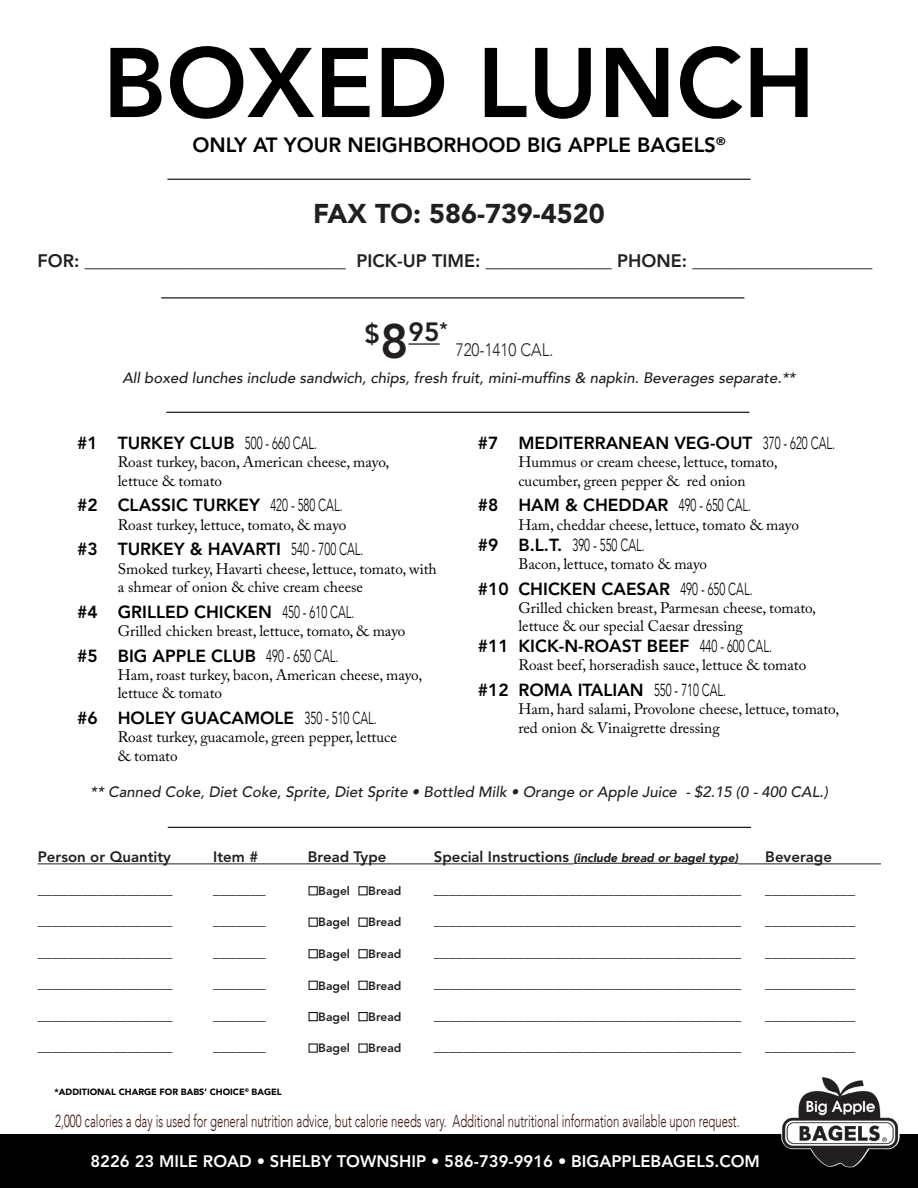
<style>
.page{position:relative;width:918px;height:1188px;background:#fff}
.page>*{position:absolute;margin:0;border:0;box-sizing:border-box;transform-origin:0 0}
.t1{font:800 97.65px "Avenir LT Std";color:#000}
.t2{font:900 27px "Avenir LT Std";color:#231f20}
.t3{font:800 26.25px "Avenir LT Std";color:#231f20}
.t4{font:800 20.55px "Avenir LT Std";color:#000}
.t5{font:800 18px "Avenir LT Std";color:#231f20}
.t6{font:300 18px "Avenir LT";color:#231f20;scale:.85 1}
.t7{font:800 17.4px "Avenir LT Std";color:#000}
.t8{font:300 17.4px "Avenir LT";color:#3c1409;scale:.65 1}
.t9{font:300 17.4px "Avenir LT";color:#000;scale:.65 1}
.t10{font:800 16.65px "Avenir LT Std";color:#fff}
.t11{font:15.15px/18.3px "Adobe Caslon Pro";color:#000}
.t12{font:800 15px "Avenir LT Std";color:#231f20}
.t13{font:italic 500 15px "Avenir LT";color:#231f20}
.t14{font:800 12px "Avenir LT Std";color:#231f20}
.t15{font:italic 900 12px "Avenir LT";color:#231f20}
.t16{font:900 9px "Avenir LT Std";color:#000}
.s1{font-size:48px}
.s2{font-family:"Avenir LT";font-weight:300}
.s3{font-family:"Avenir LT Std";font-weight:800}
.s4{font-family:"Avenir LT Std";font-weight:800;font-style:normal;font-size:15px}
</style>
<div class="page">
<div style="left:0;top:1134px;width:918px;height:54px;background:#000"></div>
<img style="left:781px;top:1077px;width:45px;height:83px">
<hr style="left:167px;top:179px;width:584px;height:1px;background:#000">
<hr style="left:161px;top:297px;width:583px;height:1px;background:#000">
<hr style="left:409px;top:343px;width:31px;height:2px;background:#231f20">
<hr style="left:166px;top:412px;width:584px;height:1px;background:#000">
<hr style="left:168px;top:827px;width:583px;height:1px;background:#000">
<hr style="left:38px;top:864px;width:536px;height:1px;background:#231f20">
<hr style="left:574px;top:863px;width:164px;height:1px;background:#231f20">
<hr style="left:738px;top:864px;width:143px;height:1px;background:#231f20">
<div style="left:359px;top:981px;width:8px;height:9px;border:1px solid #000"></div>
<div style="left:309px;top:981px;width:8px;height:9px;border:1px solid #000"></div>
<div style="left:359px;top:1012px;width:8px;height:9px;border:1px solid #000"></div>
<div style="left:309px;top:1012px;width:8px;height:9px;border:1px solid #000"></div>
<h1 class="t1" style="left:103px;top:25px;width:714px">BOXED LUNCH</h1>
<h3 class="t4" style="left:192px;top:132px;width:535px">ONLY AT YOUR NEIGHBORHOOD BIG APPLE BAGELS<sup>®</sup></h3>
<h2 class="t2" style="left:313px;top:198px;width:293px">FAX TO: 586-739-4520</h2>
<p class="t5" style="left:38px;top:250px;width:836px">FOR: _____________________________ PICK-UP TIME: ______________ PHONE: ____________________</p>
<h3 class="t3" style="left:365px;top:317px;width:85px">$<span class="s1">8</span>95<sup>*</sup></h3>
<p class="t6" style="left:456px;top:340px;width:116px">720-1410 CAL.</p>
<p class="t13" style="left:122px;top:369px;width:675px">All boxed lunches include sandwich, chips, fresh fruit, mini-muffins &amp; napkin. Beverages separate.**</p>
<p class="t7" style="left:77px;top:433px;width:241px">#1 TURKEY CLUB <span class="s2">500 - 660 CAL.</span></p>
<p class="t11" style="left:118px;top:453px;width:273px">Roast turkey, bacon, American cheese, mayo, lettuce &amp; tomato</p>
<p class="t7" style="left:77px;top:495px;width:267px">#2 CLASSIC TURKEY <span class="s2">420 - 580 CAL.</span></p>
<p class="t11" style="left:118px;top:515px;width:230px">Roast turkey, lettuce, tomato, &amp; mayo</p>
<p class="t7" style="left:77px;top:539px;width:288px">#3 TURKEY &amp; HAVARTI <span class="s2">540 - 700 CAL.</span></p>
<p class="t11" style="left:118px;top:559px;width:321px">Smoked turkey, Havarti cheese, lettuce, tomato, with a shmear of onion &amp; chive cream cheese</p>
<p class="t7" style="left:77px;top:601px;width:279px">#4 GRILLED CHICKEN <span class="s2">450 - 610 CAL.</span></p>
<p class="t11" style="left:118px;top:622px;width:289px">Grilled chicken breast, lettuce, tomato, &amp; mayo</p>
<p class="t7" style="left:77px;top:645px;width:263px">#5 BIG APPLE CLUB <span class="s2">490 - 650 CAL.</span></p>
<p class="t11" style="left:118px;top:666px;width:306px">Ham, roast turkey, bacon, American cheese, mayo, lettuce &amp; tomato</p>
<p class="t7" style="left:77px;top:708px;width:301px">#6 HOLEY GUACAMOLE <span class="s2">350 - 510 CAL.</span></p>
<p class="t11" style="left:118px;top:728px;width:281px">Roast turkey, guacamole, green pepper, lettuce &amp; tomato</p>
<p class="t7" style="left:478px;top:433px;width:359px">#7 MEDITERRANEAN VEG-OUT <span class="s2">370 - 620 CAL.</span></p>
<p class="t11" style="left:518px;top:453px;width:261px">Hummus or cream cheese, lettuce, tomato, cucumber, green pepper &amp; red onion</p>
<p class="t7" style="left:478px;top:495px;width:275px">#8 HAM &amp; CHEDDAR <span class="s2">490 - 650 CAL.</span></p>
<p class="t11" style="left:518px;top:515px;width:282px">Ham, cheddar cheese, lettuce, tomato &amp; mayo</p>
<p class="t9" style="left:478px;top:534px;width:258px"><span class="s3">#9 B.L.T.</span> 390 - 550 CAL.</p>
<p class="t11" style="left:518px;top:554px;width:190px">Bacon, lettuce, tomato &amp; mayo</p>
<p class="t7" style="left:478px;top:578px;width:276px">#10 CHICKEN CAESAR <span class="s2">490 - 650 CAL.</span></p>
<p class="t11" style="left:518px;top:599px;width:299px">Grilled chicken breast, Parmesan cheese, tomato, lettuce &amp; our special Caesar dressing</p>
<p class="t7" style="left:478px;top:636px;width:296px">#11 KICK-N-ROAST BEEF <span class="s2">440 - 600 CAL.</span></p>
<p class="t11" style="left:518px;top:656px;width:290px">Roast beef, horseradish sauce, lettuce &amp; tomato</p>
<p class="t7" style="left:478px;top:680px;width:250px">#12 ROMA ITALIAN <span class="s2">550 - 710 CAL.</span></p>
<p class="t11" style="left:518px;top:700px;width:322px">Ham, hard salami, Provolone cheese, lettuce, tomato, red onion &amp; Vinaigrette dressing</p>
<p class="t13" style="left:90px;top:783px;width:739px">** Canned Coke, Diet Coke, Sprite, Diet Sprite • Bottled Milk • Orange or Apple Juice - $2.15 (0 - 400 CAL.)</p>
<p class="t12" style="left:38px;top:848px;width:135px">Person or Quantity</p>
<p class="t12" style="left:213px;top:848px;width:46px">Item #</p>
<p class="t12" style="left:308px;top:848px;width:80px">Bread Type</p>
<p class="t15" style="left:434px;top:851px;width:306px"><span class="s4">Special Instructions</span> (include bread or bagel type)</p>
<p class="t12" style="left:765px;top:848px;width:68px">Beverage</p>
<p class="t12" style="left:38px;top:880px;width:136px">__________________</p>
<p class="t12" style="left:213px;top:880px;width:54px">_______</p>
<p class="t12" style="left:434px;top:880px;width:309px">_________________________________________</p>
<p class="t12" style="left:765px;top:880px;width:92px">____________</p>
<p class="t12" style="left:38px;top:911px;width:136px">__________________</p>
<p class="t12" style="left:213px;top:911px;width:54px">_______</p>
<p class="t12" style="left:434px;top:911px;width:309px">_________________________________________</p>
<p class="t12" style="left:765px;top:911px;width:92px">____________</p>
<p class="t12" style="left:38px;top:943px;width:136px">__________________</p>
<p class="t12" style="left:213px;top:943px;width:54px">_______</p>
<p class="t12" style="left:434px;top:943px;width:309px">_________________________________________</p>
<p class="t12" style="left:765px;top:943px;width:92px">____________</p>
<p class="t12" style="left:38px;top:974px;width:136px">__________________</p>
<p class="t12" style="left:213px;top:974px;width:54px">_______</p>
<p class="t12" style="left:434px;top:974px;width:309px">_________________________________________</p>
<p class="t12" style="left:765px;top:974px;width:92px">____________</p>
<p class="t12" style="left:38px;top:1006px;width:136px">__________________</p>
<p class="t12" style="left:213px;top:1006px;width:54px">_______</p>
<p class="t12" style="left:434px;top:1006px;width:309px">_________________________________________</p>
<p class="t12" style="left:765px;top:1006px;width:92px">____________</p>
<p class="t12" style="left:38px;top:1037px;width:136px">__________________</p>
<p class="t12" style="left:213px;top:1037px;width:54px">_______</p>
<p class="t12" style="left:434px;top:1037px;width:309px">_________________________________________</p>
<p class="t12" style="left:765px;top:1037px;width:92px">____________</p>
<p class="t14" style="left:318px;top:884px;width:33px">Bagel</p>
<p class="t14" style="left:368px;top:884px;width:35px">Bread</p>
<p class="t14" style="left:318px;top:915px;width:33px">Bagel</p>
<p class="t14" style="left:368px;top:915px;width:35px">Bread</p>
<p class="t14" style="left:318px;top:947px;width:33px">Bagel</p>
<p class="t14" style="left:368px;top:947px;width:35px">Bread</p>
<p class="t14" style="left:318px;top:978px;width:33px">Bagel</p>
<p class="t14" style="left:368px;top:978px;width:35px">Bread</p>
<p class="t14" style="left:318px;top:1010px;width:33px">Bagel</p>
<p class="t14" style="left:368px;top:1010px;width:35px">Bread</p>
<p class="t14" style="left:318px;top:1041px;width:33px">Bagel</p>
<p class="t14" style="left:368px;top:1041px;width:35px">Bread</p>
<p class="t16" style="left:55px;top:1087px;width:228px">*ADDITIONAL CHARGE FOR BABS’ CHOICE<sup>®</sup> BAGEL</p>
<p class="t8" style="left:55px;top:1111px;width:1054px">2,000 calories a day is used for general nutrition advice, but calorie needs vary. Additional nutritional information available upon request.</p>
<p class="t10" style="left:90px;top:1151px;width:671px">8226 23 MILE ROAD • SHELBY TOWNSHIP • 586-739-9916 • BIGAPPLEBAGELS.COM</p>
</div>
